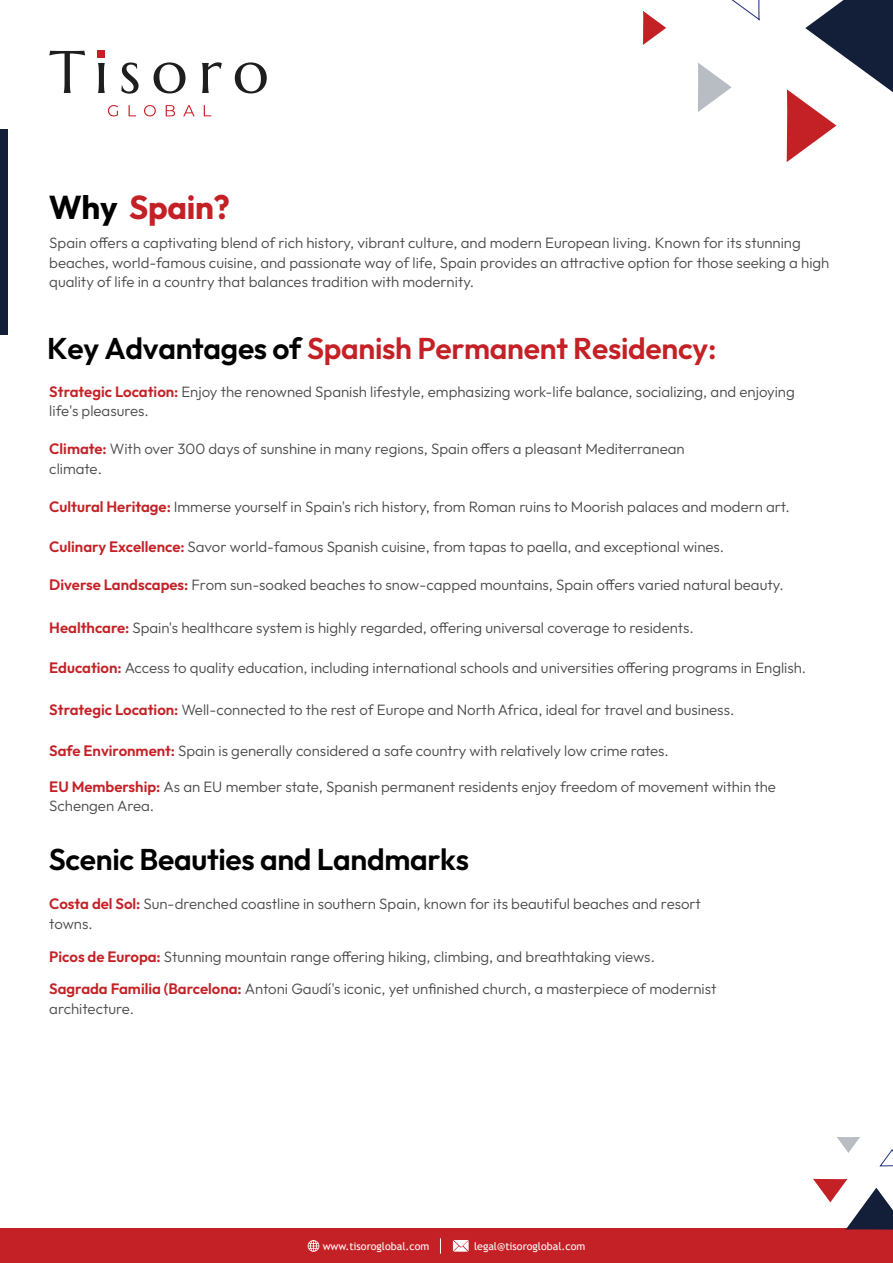
<style>
.page{position:relative;width:893px;height:1263px;background:#fff}
.page>*{position:absolute;margin:0;border:0;box-sizing:border-box;transform-origin:0 0}
.t1{font:700 33px "Outfit";letter-spacing:-.01em;color:#c42126}
.t2{font:600 30px "Outfit";letter-spacing:-.01em;color:#c42126}
.t3{font:600 30px "Outfit";letter-spacing:-.01em;color:#000}
.t4{font:300 15px/19.5px "Outfit";color:#49494a}
.t5{font:10.65px "Trebuchet MS";color:#fff}
.s1{color:#000}
.s2{font-weight:600;color:#c42126}
</style>
<div class="page">
<svg style="left:108px;top:105px;width:103px;height:11px"></svg>
<svg style="left:49px;top:51px;width:218px;height:43px"></svg>
<div style="left:98px;top:50px;width:7px;height:8px;background:#c52026"></div>
<div style="left:0;top:1229px;width:893px;height:34px;background:#c42126"></div>
<svg style="left:308px;top:1240px;width:11px;height:12px"></svg>
<svg style="left:453px;top:1240px;width:16px;height:12px"></svg>
<div style="left:0;top:129px;width:8px;height:205px;background:#131f38"></div>
<svg style="left:787px;top:0;width:106px;height:162px"></svg>
<svg style="left:698px;top:63px;width:34px;height:49px"></svg>
<svg style="left:731px;top:0;width:29px;height:21px"></svg>
<svg style="left:643px;top:11px;width:23px;height:34px"></svg>
<svg style="left:813px;top:1179px;width:80px;height:51px"></svg>
<svg style="left:837px;top:1137px;width:23px;height:16px"></svg>
<svg style="left:880px;top:1149px;width:13px;height:18px"></svg>
<h1 class="t1" style="left:49px;top:186px;width:183px"><span class="s1">Why</span> Spain?</h1>
<p class="t4" style="left:49px;top:233px;width:782px">Spain offers a captivating blend of rich history, vibrant culture, and modern European living. Known for its stunning beaches, world-famous cuisine, and passionate way of life, Spain provides an attractive option for those seeking a high quality of life in a country that balances tradition with modernity.</p>
<h2 class="t2" style="left:47px;top:329px;width:671px"><span class="s1">Key Advantages of</span> Spanish Permanent Residency:</h2>
<p class="t4" style="left:49px;top:382px;width:747px"><span class="s2">Strategic Location:</span> Enjoy the renowned Spanish lifestyle, emphasizing work-life balance, socializing, and enjoying life's pleasures.</p>
<p class="t4" style="left:49px;top:440px;width:637px"><span class="s2">Climate:</span> With over 300 days of sunshine in many regions, Spain offers a pleasant Mediterranean climate.</p>
<p class="t4" style="left:49px;top:497px;width:742px"><span class="s2">Cultural Heritage:</span> Immerse yourself in Spain's rich history, from Roman ruins to Moorish palaces and modern art.</p>
<p class="t4" style="left:49px;top:537px;width:676px"><span class="s2">Culinary Excellence:</span> Savor world-famous Spanish cuisine, from tapas to paella, and exceptional wines.</p>
<p class="t4" style="left:49px;top:575px;width:736px"><span class="s2">Diverse Landscapes:</span> From sun-soaked beaches to snow-capped mountains, Spain offers varied natural beauty.</p>
<p class="t4" style="left:49px;top:618px;width:646px"><span class="s2">Healthcare:</span> Spain's healthcare system is highly regarded, offering universal coverage to residents.</p>
<p class="t4" style="left:49px;top:658px;width:758px"><span class="s2">Education:</span> Access to quality education, including international schools and universities offering programs in English.</p>
<p class="t4" style="left:49px;top:701px;width:686px"><span class="s2">Strategic Location:</span> Well-connected to the rest of Europe and North Africa, ideal for travel and business.</p>
<p class="t4" style="left:49px;top:741px;width:621px"><span class="s2">Safe Environment:</span> Spain is generally considered a safe country with relatively low crime rates.</p>
<p class="t4" style="left:49px;top:777px;width:728px"><span class="s2">EU Membership:</span> As an EU member state, Spanish permanent residents enjoy freedom of movement within the<br>Schengen Area.</p>
<h2 class="t3" style="left:49px;top:840px;width:422px">Scenic Beauties and Landmarks</h2>
<p class="t4" style="left:49px;top:894px;width:653px"><span class="s2">Costa del Sol:</span> Sun-drenched coastline in southern Spain, known for its beautiful beaches and resort towns.</p>
<p class="t4" style="left:49px;top:940px;width:669px;line-height:32.4px"><span class="s2">Picos de Europa:</span> Stunning mountain range offering hiking, climbing, and breathtaking views.<br><span class="s2">Sagrada Familia (Barcelona:</span> Antoni Gaudí's iconic, yet unfinished church, a masterpiece of modernist</p>
<p class="t4" style="left:49px;top:999px;width:86px">architecture.</p>
<p class="t5" style="left:323px;top:1239px;width:108px">www.tisoroglobal.com</p>
<p class="t5" style="left:474px;top:1239px;width:113px">legal@tisoroglobal.com</p>
</div>
